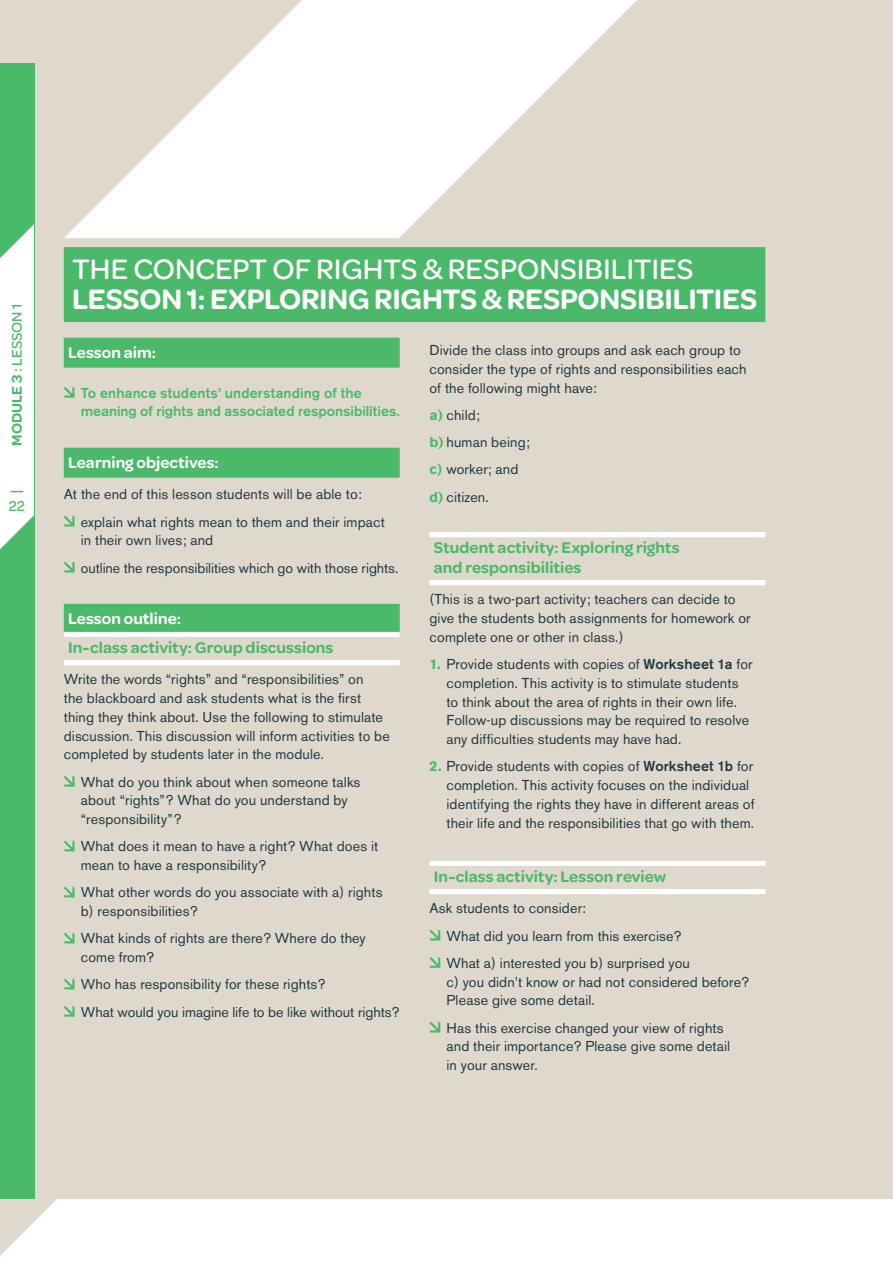
<style>
.page{position:relative;width:893px;height:1263px;background:#ded9cc}
.page>*{position:absolute;margin:0;border:0;box-sizing:border-box;transform-origin:0 0}
.t1{font:600 30px "Omnes";letter-spacing:-.005em;color:#fff}
.t2{font:500 30px "Omnes";color:#fff}
.t3{font:600 16.5px/19.8px "Omnes";letter-spacing:.005em;color:#4ab969}
.t4{font:600 16.5px "Omnes";color:#fff}
.t5{font:500 15px "Omnes";color:#4ab969}
.t6{font:14.25px/18.8px "Akzidenz Grotesk BE";letter-spacing:.01em;color:#243842}
.t7{font:500 14.25px/18.8px "Akzidenz Grotesk BE";letter-spacing:.005em;color:#4ab969}
.s1{font-weight:600}
.s2{font-weight:700;color:#4ab969}
.s3{font-weight:500}
</style>
<div class="page">
<div style="left:0;top:1199px;width:893px;height:64px;background:#fff"></div>
<svg style="left:78px;top:0;width:559px;height:238px;fill:#fff"></svg>
<div style="left:0;top:64px;width:34px;height:1135px;background:#4ab969"></div>
<svg style="left:0;top:224px;width:325px;height:325px"></svg>
<svg style="left:11px;top:491px;width:12px;height:1px"></svg>
<div style="left:64px;top:247px;width:701px;height:75px;background:#4ab969"></div>
<div style="left:64px;top:338px;width:336px;height:30px;background:#4ab969"></div>
<div style="left:64px;top:448px;width:336px;height:30px;background:#4ab969"></div>
<div style="left:64px;top:604px;width:336px;height:30px;background:#4ab969"></div>
<div style="left:64px;top:632px;width:336px;height:5px;background:#fff"></div>
<div style="left:64px;top:660px;width:336px;height:5px;background:#fff"></div>
<svg style="left:64px;top:387px;width:11px;height:11px"></svg>
<svg style="left:64px;top:516px;width:11px;height:10px"></svg>
<svg style="left:64px;top:562px;width:11px;height:10px"></svg>
<svg style="left:64px;top:776px;width:11px;height:11px"></svg>
<svg style="left:64px;top:841px;width:11px;height:10px"></svg>
<svg style="left:64px;top:887px;width:11px;height:10px"></svg>
<svg style="left:64px;top:933px;width:11px;height:10px"></svg>
<svg style="left:64px;top:979px;width:11px;height:10px"></svg>
<svg style="left:64px;top:1006px;width:11px;height:11px"></svg>
<div style="left:429px;top:532px;width:336px;height:5px;background:#fff"></div>
<div style="left:429px;top:580px;width:336px;height:5px;background:#fff"></div>
<div style="left:429px;top:861px;width:336px;height:5px;background:#fff"></div>
<div style="left:429px;top:889px;width:336px;height:5px;background:#fff"></div>
<svg style="left:429px;top:930px;width:11px;height:10px"></svg>
<svg style="left:429px;top:957px;width:11px;height:11px"></svg>
<svg style="left:429px;top:1022px;width:11px;height:10px"></svg>
<p class="t5" style="left:8px;top:445px;width:144px;rotate:-90deg"><span class="s1">Module 3</span> : LESSON 1</p>
<p class="t5" style="left:9px;top:497px;width:18px">22</p>
<h1 class="t2" style="left:72px;top:252px;width:465px">THE CONCEPT OF RIGHTS &amp; RESPONS</h1>
<h1 class="t2" style="left:577px;top:252px;width:100px">IBILITIES</h1>
<h1 class="t1" style="left:72px;top:282px;width:686px">Lesson 1: Exploring rights &amp; responsibilities</h1>
<p class="t4" style="left:68px;top:343px;width:89px">Lesson aim:</p>
<p class="t7" style="left:81px;top:383px;width:320px">To enhance students’ understanding of the meaning of rights and associated responsibilities.</p>
<p class="t4" style="left:68px;top:453px;width:152px">Learning objectives:</p>
<p class="t6" style="left:81px;top:481px;width:306px;line-height:27.3px;text-indent:-17px">At the end of this lesson students will be able to: explain what rights mean to them and their impact</p>
<p class="t6" style="left:81px;top:527px;width:319px;line-height:27.3px">in their own lives; and<br>outline the responsibilities which go with those rights.</p>
<p class="t4" style="left:68px;top:609px;width:115px">Lesson outline:</p>
<p class="t3" style="left:68px;top:637px;width:267px">In-class activity: Group discussions</p>
<p class="t6" style="left:64px;top:670px;width:328px">Write the words “rights” and “responsibilities” on<br>the blackboard and ask students what is the first thing they think about. Use the following to stimulate discussion. This discussion will inform activities to be completed by students later in the module.</p>
<p class="t6" style="left:81px;top:772px;width:281px">What do you think about when someone talks about “rights”? What do you understand by “responsibility”?</p>
<p class="t6" style="left:81px;top:837px;width:299px">What does it mean to have a right? What does it mean to have a responsibility?</p>
<p class="t6" style="left:81px;top:883px;width:303px">What other words do you associate with a) rights b) responsibilities?</p>
<p class="t6" style="left:81px;top:929px;width:287px">What kinds of rights are there? Where do they come from?</p>
<p class="t6" style="left:81px;top:971px;width:320px;line-height:27.3px">Who has responsibility for these rights?<br>What would you imagine life to be like without rights?</p>
<p class="t6" style="left:429px;top:341px;width:319px">Divide the class into groups and ask each group to consider the type of rights and responsibilities each of the following might have:</p>
<p class="t6" style="left:429px;top:401px;width:102px;line-height:27.3px"><span class="s2">a)</span> child;<br><span class="s2">b)</span> human being; <span class="s2">c)</span> worker; and <span class="s2">d)</span> citizen.</p>
<p class="t3" style="left:434px;top:537px;width:247px">Student activity: Exploring rights and responsibilities</p>
<p class="t6" style="left:429px;top:590px;width:323px">(This is a two-part activity; teachers can decide to give the students both assignments for homework or complete one or other in class.)</p>
<p class="t6" style="left:446px;top:655px;width:308px;text-indent:-17px"><span class="s2">1.</span> Provide students with copies of <span class="s3">Worksheet 1a</span> for completion. This activity is to stimulate students to think about the area of rights in their own life.<br>Follow-up discussions may be required to resolve any difficulties students may have had.</p>
<p class="t6" style="left:446px;top:757px;width:310px;text-indent:-17px"><span class="s2">2.</span> Provide students with copies of <span class="s3">Worksheet 1b</span> for completion. This activity focuses on the individual identifying the rights they have in different areas of their life and the responsibilities that go with them.</p>
<p class="t3" style="left:434px;top:866px;width:234px">In-class activity: Lesson review</p>
<p class="t6" style="left:446px;top:895px;width:245px;line-height:27.3px;text-indent:-17px">Ask students to consider:<br>What did you learn from this exercise?<br>What a) interested you b) surprised you</p>
<p class="t6" style="left:446px;top:972px;width:304px">c) you didn’t know or had not considered before?<br>Please give some detail.</p>
<p class="t6" style="left:446px;top:1018px;width:285px">Has this exercise changed your view of rights and their importance? Please give some detail in your answer.</p>
</div>
